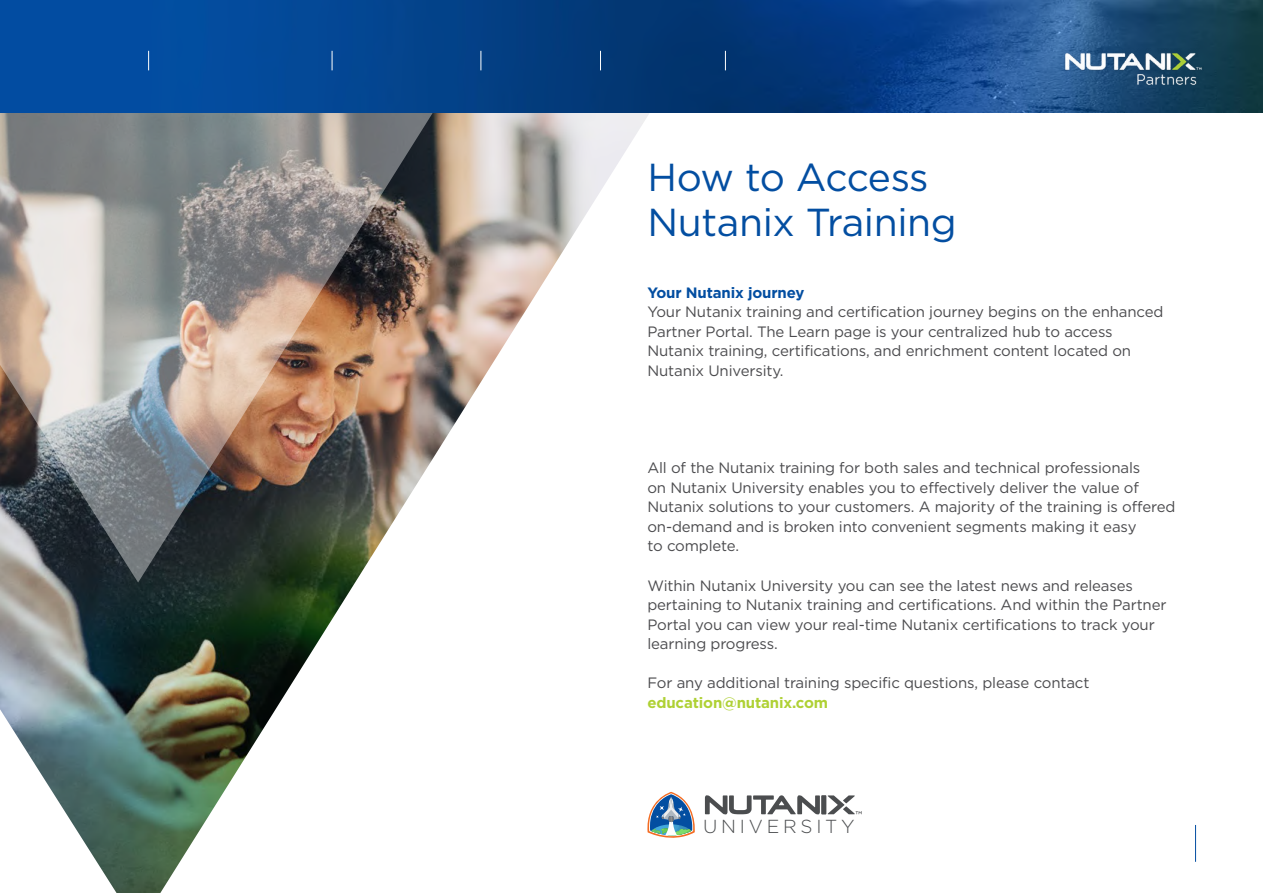
<style>
.page{position:relative;width:1263px;height:893px;background:#fff}
.page>*{position:absolute;margin:0;border:0;box-sizing:border-box;transform-origin:0 0}
.t1{font:39px/45px "Gotham";letter-spacing:-.01em;color:#034ea1}
.t2{font:300 18.9px "Gotham";letter-spacing:.2em;color:#4b4d4f}
.t3{font:15px/19.5px "Gotham";letter-spacing:-.01em;color:#4b4b4e}
.t4{font:700 15px "Gotham";letter-spacing:-.01em;color:#afd135}
.t5{font:700 15px "Gotham";letter-spacing:-.01em;color:#034ea1}
</style>
<div class="page">
<img style="left:0;top:113px;width:649px;height:780px">
<img style="left:0;top:113px;width:465px;height:470px">
<svg style="left:647px;top:792px;width:48px;height:46px"></svg>
<svg style="left:828px;top:795px;width:34px;height:19px"></svg>
<div style="left:821px;top:795px;width:5px;height:19px;background:#4b4d4f"></div>
<svg style="left:705px;top:795px;width:115px;height:19px"></svg>
<hr style="left:1195px;top:825px;width:1px;height:37px;background:#034ea1">
<img style="left:0;top:0;width:1263px;height:113px">
<img style="left:1061px;top:48px;width:142px;height:37px">
<svg style="left:148px;top:51px;width:1px;height:19px"></svg>
<svg style="left:332px;top:51px;width:1px;height:19px"></svg>
<svg style="left:480px;top:51px;width:1px;height:19px"></svg>
<svg style="left:600px;top:51px;width:1px;height:19px"></svg>
<svg style="left:725px;top:51px;width:1px;height:19px"></svg>
<h1 class="t1" style="left:647px;top:154px;width:311px">How to Access<br>Nutanix Training</h1>
<p class="t5" style="left:647px;top:283px;width:159px">Your Nutanix journey</p>
<p class="t3" style="left:647px;top:302px;width:517px">Your Nutanix training and certification journey begins on the enhanced Partner Portal. The Learn page is your centralized hub to access Nutanix training, certifications, and enrichment content located on Nutanix University.</p>
<p class="t3" style="left:647px;top:458px;width:529px">All of the Nutanix training for both sales and technical professionals<br>on Nutanix University enables you to effectively deliver the value of Nutanix solutions to your customers. A majority of the training is offered on-demand and is broken into convenient segments making it easy<br>to complete.</p>
<p class="t3" style="left:647px;top:575px;width:520px">Within Nutanix University you can see the latest news and releases pertaining to Nutanix training and certifications. And within the Partner Portal you can view your real-time Nutanix certifications to track your learning progress.</p>
<p class="t3" style="left:647px;top:673px;width:443px">For any additional training specific questions, please contact</p>
<p class="t4" style="left:647px;top:692px;width:182px">education@nutanix.com</p>
<p class="t2" style="left:703px;top:814px;width:153px">UNIVERSITY</p>
</div>
